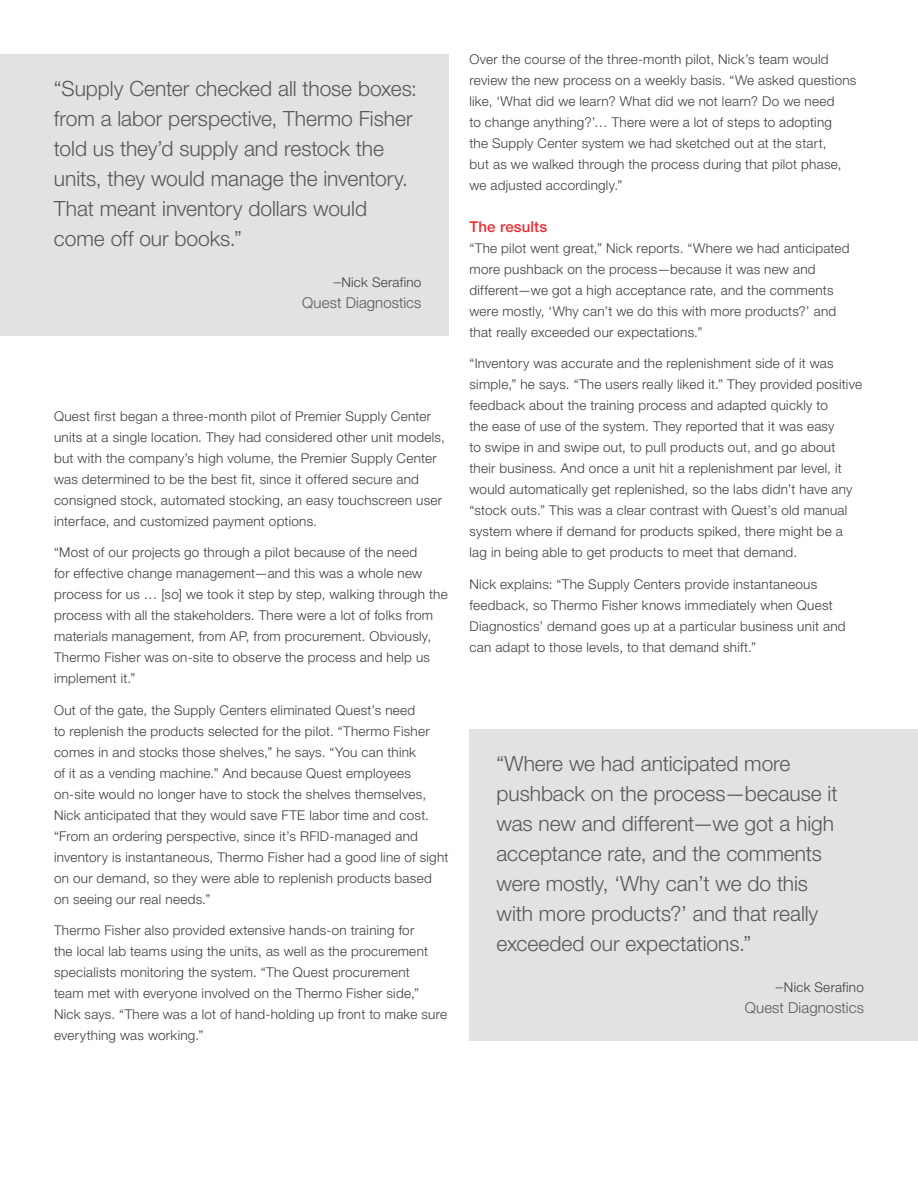
<style>
.page{position:relative;width:918px;height:1188px;background:#fff}
.page>*{position:absolute;margin:0;border:0;box-sizing:border-box;transform-origin:0 0}
.Pull_Quote{font:300 21px/30px "Helvetica Neue LTW1 G";letter-spacing:-.005em;color:#57585a}
.Pull_Quote_Name{font:300 15px "Helvetica Neue LTW1 G";letter-spacing:.005em;color:#57585a}
.Content_Header{font:500 15px "Helvetica Neue LTW1 G";letter-spacing:.01em;color:#ee2d33}
.Body__Copy__No_Basel{font:300 13.5px/21px "Helvetica Neue LTW1 G";letter-spacing:.02em;color:#3e3e3f}
.Pull_Quote_Name-2{font:300 13.5px "Helvetica Neue LTW1 G";letter-spacing:.02em;color:#3e3e3f}
.s1{font-size:15px;color:#57585a}
</style>
<div class="page">
<div style="left:0;top:54px;width:448px;height:281px;background:#e1e2e4"></div>
<div style="left:470px;top:729px;width:448px;height:311px;background:#e1e2e4"></div>
<p class="Pull_Quote" style="left:54px;top:73px;width:365px">“Supply Center checked all those boxes: from a labor perspective, Thermo Fisher told us they’d supply and restock the units, they would manage the inventory.<br>That meant inventory dollars would come off our books.”</p>
<p class="Pull_Quote_Name-2" style="left:333px;top:274px;width:90px"><span class="s1">–</span>Nick Serafino</p>
<p class="Pull_Quote_Name" style="left:302px;top:294px;width:121px">Quest Diagnostics</p>
<p class="Body__Copy__No_Basel" style="left:54px;top:405px;width:392px">Quest first began a three-month pilot of Premier Supply Center units at a single location. They had considered other unit models, but with the company’s high volume, the Premier Supply Center was determined to be the best fit, since it offered secure and consigned stock, automated stocking, an easy touchscreen user interface, and customized payment options.</p>
<p class="Body__Copy__No_Basel" style="left:54px;top:542px;width:395px">“Most of our projects go through a pilot because of the need<br>for effective change management—and this was a whole new process for us … [so] we took it step by step, walking through the process with all the stakeholders. There were a lot of folks from materials management, from AP, from procurement. Obviously, Thermo Fisher was on-site to observe the process and help us implement it.”</p>
<p class="Body__Copy__No_Basel" style="left:54px;top:699px;width:396px">Out of the gate, the Supply Centers eliminated Quest’s need<br>to replenish the products selected for the pilot. “Thermo Fisher comes in and stocks those shelves,” he says. “You can think<br>of it as a vending machine.” And because Quest employees on-site would no longer have to stock the shelves themselves, Nick anticipated that they would save FTE labor time and cost. “From an ordering perspective, since it’s RFID-managed and inventory is instantaneous, Thermo Fisher had a good line of sight on our demand, so they were able to replenish products based on seeing our real needs.”</p>
<p class="Body__Copy__No_Basel" style="left:54px;top:920px;width:395px">Thermo Fisher also provided extensive hands-on training for<br>the local lab teams using the units, as well as the procurement specialists monitoring the system. “The Quest procurement<br>team met with everyone involved on the Thermo Fisher side,” Nick says. “There was a lot of hand-holding up front to make sure everything was working.”</p>
<p class="Body__Copy__No_Basel" style="left:470px;top:48px;width:388px">Over the course of the three-month pilot, Nick’s team would review the new process on a weekly basis. “We asked questions like, ‘What did we learn? What did we not learn? Do we need<br>to change anything?’… There were a lot of steps to adopting<br>the Supply Center system we had sketched out at the start,<br>but as we walked through the process during that pilot phase, we adjusted accordingly.”</p>
<p class="Content_Header" style="left:470px;top:217px;width:79px">The results</p>
<p class="Body__Copy__No_Basel" style="left:470px;top:237px;width:382px">“The pilot went great,” Nick reports. “Where we had anticipated more pushback on the process—because it was new and different—we got a high acceptance rate, and the comments were mostly, ‘Why can’t we do this with more products?’ and that really exceeded our expectations.”</p>
<p class="Body__Copy__No_Basel" style="left:470px;top:353px;width:394px">“Inventory was accurate and the replenishment side of it was simple,” he says. “The users really liked it.” They provided positive feedback about the training process and adapted quickly to<br>the ease of use of the system. They reported that it was easy<br>to swipe in and swipe out, to pull products out, and go about their business. And once a unit hit a replenishment par level, it would automatically get replenished, so the labs didn’t have any “stock outs.” This was a clear contrast with Quest’s old manual system where if demand for products spiked, there might be a lag in being able to get products to meet that demand.</p>
<p class="Body__Copy__No_Basel" style="left:470px;top:573px;width:378px">Nick explains: “The Supply Centers provide instantaneous feedback, so Thermo Fisher knows immediately when Quest Diagnostics’ demand goes up at a particular business unit and can adapt to those levels, to that demand shift.”</p>
<p class="Pull_Quote" style="left:496px;top:748px;width:343px">“Where we had anticipated more pushback on the process—because it was new and different—we got a high acceptance rate, and the comments were mostly, ‘Why can’t we do this with more products?’ and that really exceeded our expectations.”</p>
<p class="Pull_Quote_Name-2" style="left:776px;top:979px;width:90px"><span class="s1">–</span>Nick Serafino</p>
<p class="Pull_Quote_Name" style="left:745px;top:999px;width:121px">Quest Diagnostics</p>
</div>
